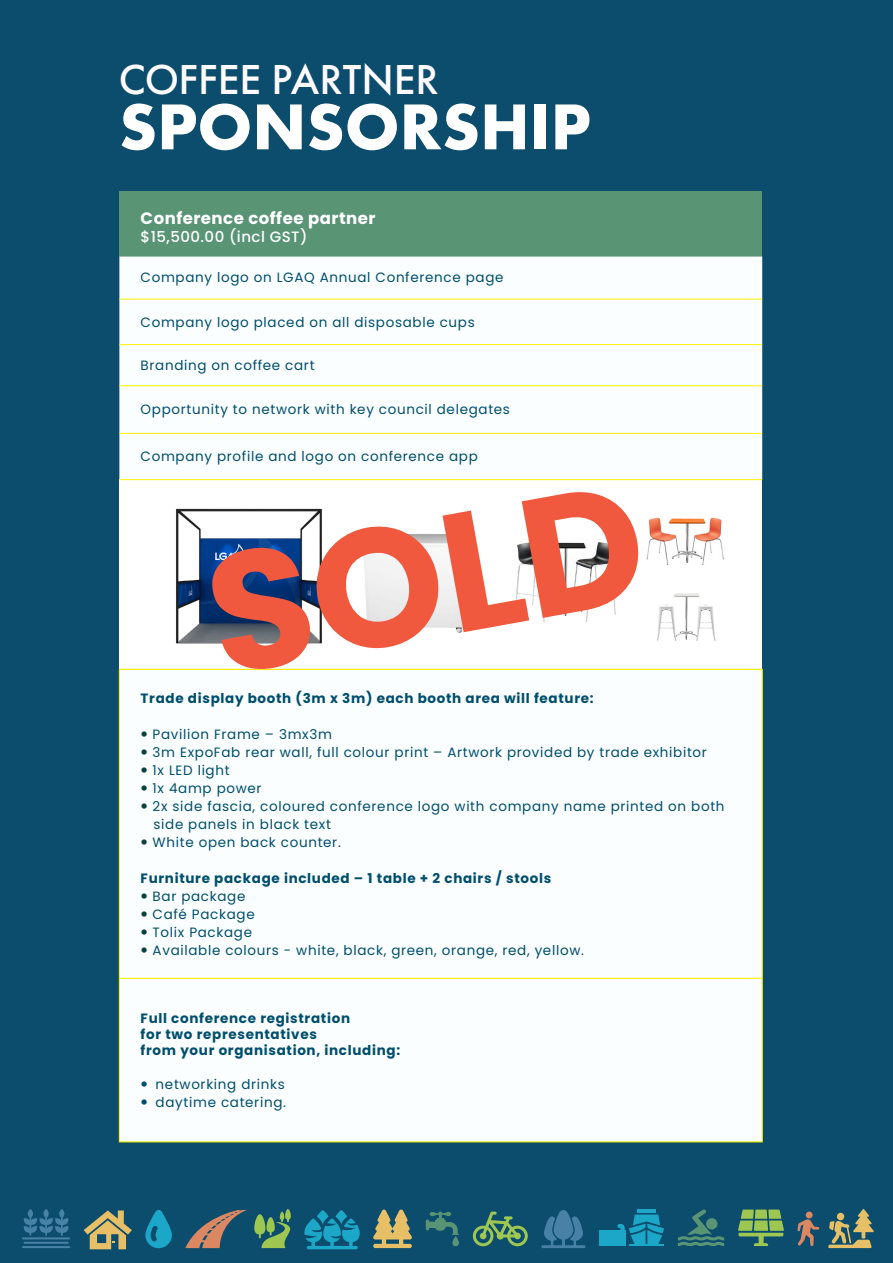
<style>
.page{position:relative;width:893px;height:1263px;background:#0c4d6d}
.page>*{position:absolute;margin:0;border:0;box-sizing:border-box;transform-origin:0 0}
.t1{font:700 168.75px "Poppins";color:#f0593e}
.t2{font:700 67.2px "Futura PT";color:#fff}
.t3{font:500 43.5px "Futura PT";color:#fffbff}
.Paragraph_Style_1{font:700 16.5px "Poppins";letter-spacing:.03em;color:#fff}
.Paragraph_Style_1-2{font:500 15px "Poppins";letter-spacing:.03em;color:#fff}
.t4{font:13.5px/18px "Poppins";letter-spacing:.05em;color:#004e6e}
.t5{font:700 13.5px "Poppins";letter-spacing:.05em;color:#004e6e}
</style>
<div class="page">
<div style="left:119px;top:191px;width:643px;height:66px;background:#599475"></div>
<div style="left:119px;top:257px;width:643px;height:884px;background:#fafefe"></div>
<div style="left:119px;top:480px;width:643px;height:189px;background:#fff"></div>
<hr style="left:119px;top:299px;width:643px;height:1px;background:#fff101">
<hr style="left:119px;top:344px;width:643px;height:1px;background:#fff101">
<hr style="left:119px;top:385px;width:643px;height:1px;background:#fff101">
<hr style="left:119px;top:433px;width:643px;height:1px;background:#fff101">
<hr style="left:119px;top:479px;width:643px;height:1px;background:#fff101">
<hr style="left:119px;top:669px;width:644px;height:1px;background:#fff101">
<hr style="left:119px;top:670px;width:1px;height:308px;background:#fff101">
<hr style="left:762px;top:670px;width:1px;height:308px;background:#fff101">
<hr style="left:119px;top:978px;width:644px;height:1px;background:#fff101">
<hr style="left:119px;top:979px;width:1px;height:162px;background:#fff101">
<hr style="left:762px;top:979px;width:1px;height:162px;background:#fff101">
<hr style="left:119px;top:1141px;width:644px;height:1px;background:#fff101">
<img style="left:176px;top:508px;width:146px;height:136px">
<img style="left:361px;top:534px;width:113px;height:99px">
<img style="left:514px;top:542px;width:102px;height:80px">
<img style="left:646px;top:517px;width:78px;height:48px">
<img style="left:657px;top:593px;width:59px;height:48px">
<svg style="left:473px;top:1211px;width:55px;height:35px"></svg>
<svg style="left:678px;top:1209px;width:46px;height:37px"></svg>
<svg style="left:373px;top:1209px;width:39px;height:39px"></svg>
<div style="left:806px;top:1211px;width:7px;height:7px;background:#db8761;border-radius:50%"></div>
<svg style="left:797px;top:1219px;width:22px;height:27px"></svg>
<svg style="left:304px;top:1210px;width:56px;height:39px"></svg>
<svg style="left:254px;top:1209px;width:37px;height:39px"></svg>
<hr style="left:637px;top:1209px;width:19px;height:4px;background:#1ca6c7">
<div style="left:599px;top:1231px;width:27px;height:15px;background:#1ca6c7"></div>
<svg style="left:617px;top:1214px;width:47px;height:30px"></svg>
<hr style="left:629px;top:1244px;width:35px;height:2px;background:#1ca6c7">
<svg style="left:426px;top:1211px;width:33px;height:36px"></svg>
<svg style="left:84px;top:1210px;width:48px;height:39px"></svg>
<svg style="left:145px;top:1210px;width:27px;height:38px"></svg>
<svg style="left:185px;top:1210px;width:62px;height:38px"></svg>
<svg style="left:24px;top:1209px;width:45px;height:26px"></svg>
<hr style="left:24px;top:1242px;width:45px;height:2px;background:#4782a6">
<hr style="left:22px;top:1246px;width:48px;height:2px;background:#4782a6">
<hr style="left:22px;top:1237px;width:48px;height:2px;background:#4782a6">
<svg style="left:738px;top:1209px;width:46px;height:37px"></svg>
<svg style="left:828px;top:1209px;width:46px;height:39px"></svg>
<svg style="left:542px;top:1210px;width:43px;height:38px"></svg>
<svg style="left:142px;top:731px;width:5px;height:5px"></svg>
<svg style="left:142px;top:749px;width:5px;height:5px"></svg>
<svg style="left:142px;top:767px;width:5px;height:5px"></svg>
<svg style="left:142px;top:785px;width:5px;height:5px"></svg>
<svg style="left:142px;top:803px;width:5px;height:5px"></svg>
<svg style="left:142px;top:839px;width:5px;height:5px"></svg>
<svg style="left:142px;top:893px;width:5px;height:5px"></svg>
<svg style="left:142px;top:911px;width:5px;height:5px"></svg>
<svg style="left:142px;top:929px;width:5px;height:5px"></svg>
<svg style="left:142px;top:947px;width:5px;height:5px"></svg>
<svg style="left:142px;top:1081px;width:5px;height:6px"></svg>
<svg style="left:142px;top:1099px;width:5px;height:6px"></svg>
<p class="t3" style="left:119px;top:53px;width:321px">COFFEE PARTNER</p>
<p class="t2" style="left:119px;top:84px;width:474px">SPONSORSHIP</p>
<p class="Paragraph_Style_1" style="left:141px;top:208px;width:236px">Conference coffee partner</p>
<p class="Paragraph_Style_1-2" style="left:141px;top:228px;width:168px">$15,500.00 (incl GST)</p>
<p class="t4" style="left:141px;top:269px;width:364px">Company logo on LGAQ Annual Conference page</p>
<p class="t4" style="left:141px;top:313px;width:336px">Company logo placed on all disposable cups</p>
<p class="t4" style="left:141px;top:356px;width:175px">Branding on coffee cart</p>
<p class="t4" style="left:141px;top:401px;width:371px">Opportunity to network with key council delegates</p>
<p class="t4" style="left:141px;top:448px;width:339px">Company profile and logo on conference app</p>
<p class="t1" style="left:193px;top:521px;width:441px;rotate:-10deg">SOLD</p>
<p class="t5" style="left:141px;top:690px;width:455px">Trade display booth (3m x 3m) each booth area will feature:</p>
<p class="t4" style="left:153px;top:725px;width:181px">Pavilion Frame – 3mx3m</p>
<p class="t4" style="left:153px;top:743px;width:556px">3m ExpoFab rear wall, full colour print – Artwork provided by trade exhibitor</p>
<p class="t4" style="left:153px;top:761px;width:79px">1x LED light</p>
<p class="t4" style="left:153px;top:779px;width:110px">1x 4amp power</p>
<p class="t4" style="left:153px;top:797px;width:573px">2x side fascia, coloured conference logo with company name printed on both side panels in black text</p>
<p class="t4" style="left:153px;top:833px;width:190px">White open back counter.</p>
<p class="t5" style="left:141px;top:870px;width:412px">Furniture package included – 1 table + 2 chairs / stools</p>
<p class="t4" style="left:153px;top:887px;width:94px">Bar package</p>
<p class="t4" style="left:153px;top:905px;width:104px">Café Package</p>
<p class="t4" style="left:153px;top:923px;width:101px">Tolix Package</p>
<p class="t4" style="left:153px;top:941px;width:433px">Available colours - white, black, green, orange, red, yellow.</p>
<p class="t5" style="left:141px;top:1010px;width:211px">Full conference registration</p>
<p class="t5" style="left:141px;top:1026px;width:178px">for two representatives</p>
<p class="t5" style="left:141px;top:1042px;width:261px">from your organisation, including:</p>
<p class="t4" style="left:156px;top:1075px;width:131px">networking drinks</p>
<p class="t4" style="left:156px;top:1093px;width:132px">daytime catering.</p>
</div>
